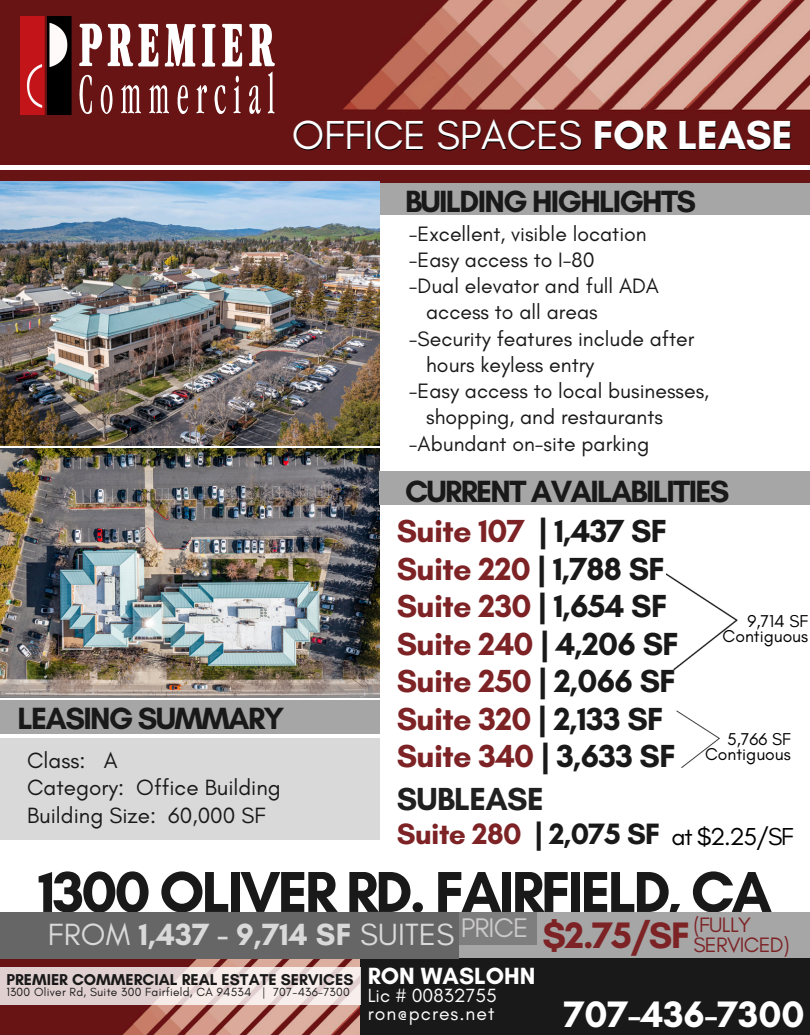
<style>
.page{position:relative;width:810px;height:1035px;background:#fff}
.page>*{position:absolute;margin:0;border:0;box-sizing:border-box;transform-origin:0 0}
.t1{font:700 58.75px "Glacial Indifference";letter-spacing:-.05em;color:#191919}
.t2{font:41.25px "Glacial Indifference";letter-spacing:-.01em;color:#fffefe}
.t3{font:700 37.5px "Glacial Indifference";color:#fff}
.t4{font:700 37.5px "Glacial Indifference";color:#7d2225}
.t5{font:700 32.5px "Glacial Indifference";letter-spacing:-.02em;color:#7d2225}
.t6{font:700 32.5px "Glacial Indifference";letter-spacing:-.02em;color:#202020}
.t7{font:700 31.25px "Glacial Indifference";letter-spacing:-.055em;color:#191919}
.t8{font:700 31.25px "Glacial Indifference";letter-spacing:.005em;color:#d9d9d9}
.t9{font:700 30px "Glacial Indifference";letter-spacing:-.02em;color:#7d2225}
.t10{font:27.5px "Glacial Indifference";letter-spacing:-.03em;color:#cbc9c9}
.t11{font:25px "Glacial Indifference";color:#000}
.t12{font:700 23.88px "Glacial Indifference";color:#fff}
.t13{font:22.5px "Glacial Indifference";color:#191919}
.t14{font:21.25px "Glacial Indifference";color:#191919}
.t15{font:21.25px/20.6px "Glacial Indifference";letter-spacing:-.03em;color:#7d2225}
.t16{font:19.38px "Glacial Indifference";letter-spacing:.05em;color:#fff}
.t17{font:19.38px "Glacial Indifference";color:#fff}
.t18{font:17.5px "Glacial Indifference";color:#000}
.t19{font:700 16px "Glacial Indifference";color:#191919}
.t20{font:12px "Glacial Indifference";letter-spacing:.025em;color:#191919}
.s1{font-weight:700}
.s2{color:#191919}
.s3{font-weight:400}
</style>
<div class="page">
<img style="left:0;top:449px;width:380px;height:249px">
<div style="left:380px;top:181px;width:430px;height:34px;background:#a6a6a6"></div>
<div style="left:380px;top:472px;width:430px;height:33px;background:#a6a6a6"></div>
<img style="left:0;top:0;width:810px;height:165px">
<img style="left:21px;top:17px;width:254px;height:97px">
<div style="left:0;top:170px;width:810px;height:12px;background:#691414"></div>
<img style="left:0;top:181px;width:380px;height:265px">
<div style="left:0;top:701px;width:380px;height:33px;background:#a6a6a6"></div>
<div style="left:0;top:738px;width:380px;height:102px;background:#d9d9d9"></div>
<div style="left:381px;top:912px;width:429px;height:52px;background:#a6a6a6"></div>
<div style="left:458px;top:912px;width:79px;height:33px;background:#7e7e7e"></div>
<div style="left:137px;top:958px;width:673px;height:77px;background:#191919"></div>
<img style="left:0;top:958px;width:360px;height:77px">
<svg style="left:0;top:967px;width:360px;height:37px;fill:#e1d0d0"></svg>
<div style="left:0;top:912px;width:458px;height:46px;background:#666"></div>
<img style="left:676px;top:710px;width:44px;height:58px">
<img style="left:666px;top:573px;width:72px;height:98px">
<p class="t2" style="left:292px;top:110px;width:502px">OFFICE SPACES <span class="s1">FOR LEASE</span></p>
<p class="t7" style="left:405px;top:182px;width:293px">BUILDING HIGHLIGHTS</p>
<p class="t14" style="left:409px;top:220px;width:239px">-Excellent, visible location</p>
<p class="t14" style="left:409px;top:247px;width:187px">-Easy access to I-80</p>
<p class="t14" style="left:409px;top:273px;width:252px">-Dual elevator and full ADA</p>
<p class="t14" style="left:426px;top:299px;width:173px">access to all areas</p>
<p class="t14" style="left:409px;top:325px;width:287px">-Security features include after</p>
<p class="t14" style="left:426px;top:352px;width:170px">hours keyless entry</p>
<p class="t14" style="left:409px;top:378px;width:302px">-Easy access to local businesses,</p>
<p class="t14" style="left:426px;top:404px;width:238px">shopping, and restaurants</p>
<p class="t14" style="left:409px;top:430px;width:242px">-Abundant on-site parking</p>
<p class="t7" style="left:18px;top:700px;width:268px">LEASING SUMMARY</p>
<p class="t13" style="left:27px;top:747px;width:92px">Class: A</p>
<p class="t13" style="left:27px;top:774px;width:255px">Category: Office Building</p>
<p class="t13" style="left:27px;top:801px;width:240px">Building Size: 60,000 SF</p>
<p class="t7" style="left:405px;top:472px;width:326px">CURRENT AVAILABILITIES</p>
<p class="t5" style="left:397px;top:511px;width:272px">Suite 107 <span class="s2">| 1,437 SF</span></p>
<p class="t5" style="left:397px;top:549px;width:270px">Suite 220 <span class="s2">| 1,788 SF</span></p>
<p class="t5" style="left:397px;top:586px;width:272px">Suite 230 <span class="s2">| 1,654 SF</span></p>
<p class="t5" style="left:397px;top:624px;width:284px">Suite 240 <span class="s2">| 4,206 SF</span></p>
<p class="t5" style="left:397px;top:661px;width:281px">Suite 250 <span class="s2">| 2,066 SF</span></p>
<p class="t5" style="left:397px;top:699px;width:268px">Suite 320 <span class="s2">| 2,133 SF</span></p>
<p class="t5" style="left:397px;top:736px;width:280px">Suite 340 <span class="s2">| 3,633 SF</span></p>
<p class="t18" style="left:748px;top:611px;width:62px">9,714 SF</p>
<p class="t18" style="left:723px;top:626px;width:87px">Contiguous</p>
<p class="t18" style="left:727px;top:729px;width:65px">5,766 SF</p>
<p class="t18" style="left:705px;top:744px;width:87px">Contiguous</p>
<p class="t6" style="left:397px;top:779px;width:148px">SUBLEASE</p>
<p class="t9" style="left:397px;top:816px;width:265px">Suite 280 <span class="s2">| 2,075 SF</span></p>
<h1 class="t11" style="left:672px;top:822px;width:123px">at $2.25/SF</h1>
<p class="t1" style="left:38px;top:856px;width:735px">1300 OLIVER RD. FAIRFIELD, CA</p>
<p class="t15" style="left:693px;top:914px;width:98px">(FULLY<br>SERVICED)</p>
<p class="t10" style="left:461px;top:911px;width:69px">PRICE</p>
<h6 class="t4" style="left:543px;top:913px;width:149px">$2.75/SF</h6>
<p class="t8" style="left:48px;top:915px;width:408px"><span class="s3">FROM</span> 1,437 - 9,714 SF <span class="s3">SUITES</span></p>
<h2 class="t19" style="left:6px;top:970px;width:349px">PREMIER COMMERCIAL REAL ESTATE SERVICES</h2>
<p class="t20" style="left:6px;top:984px;width:345px">1300 Oliver Rd, Suite 300 Fairfield, CA 94534 | 707-436-7300</p>
<p class="t12" style="left:368px;top:962px;width:169px">RON WASLOHN</p>
<p class="t17" style="left:368px;top:984px;width:131px">Lic # 00832755</p>
<p class="t16" style="left:368px;top:1002px;width:128px">ron@pcres.net</p>
<p class="t3" style="left:564px;top:992px;width:242px">707-436-7300</p>
</div>
